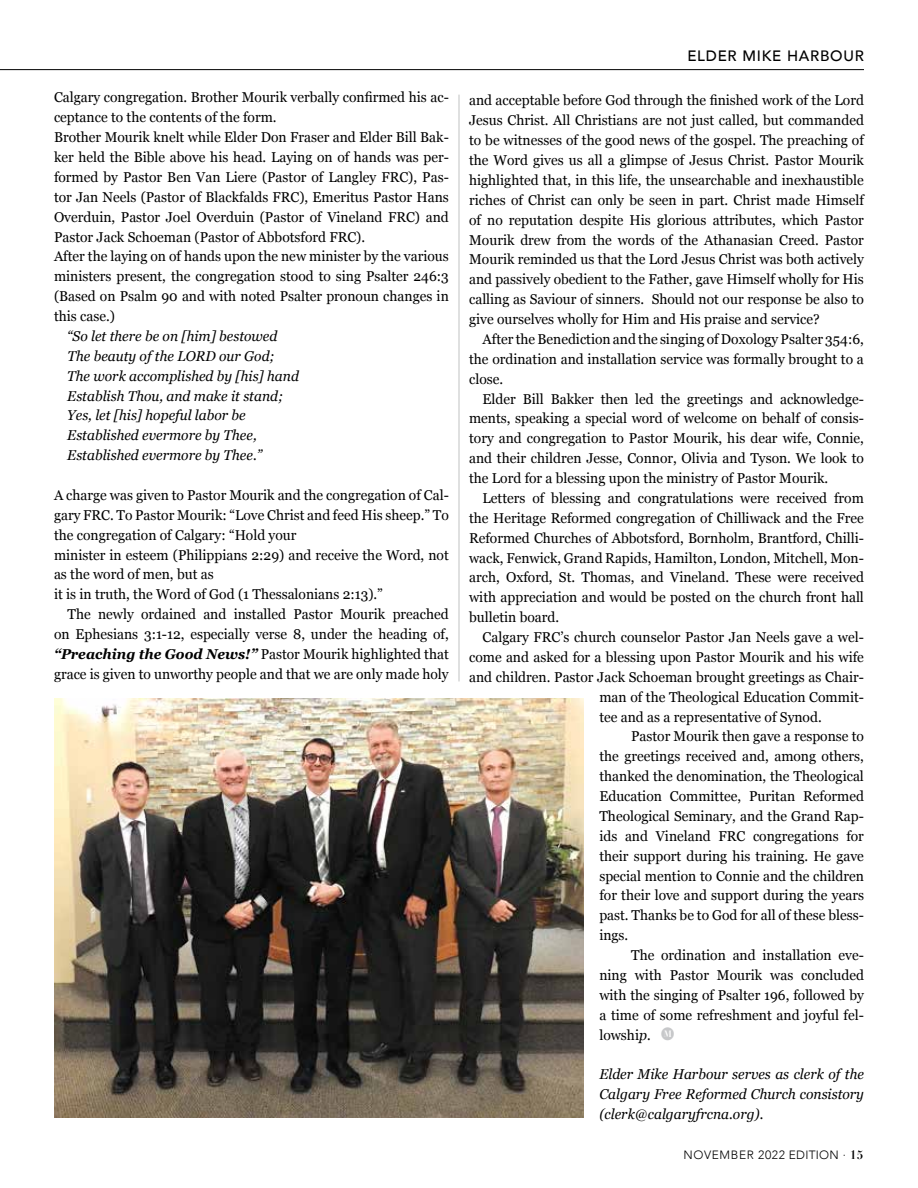
<style>
.page{position:relative;width:918px;height:1188px;background:#fff}
.page>*{position:absolute;margin:0;border:0;box-sizing:border-box;transform-origin:0 0}
.t1{font:500 15px "Avenir";letter-spacing:.05em;color:#000}
.t2{font:14.25px/20px "Georgia";color:#000;text-align:justify}
.t3{font:italic 14.25px/20px "Georgia";color:#000}
.t4{font:300 12px "Avenir";letter-spacing:.05em;color:#000}
.s1{font-weight:700;font-style:italic}
.s2{font-style:italic}
.s3{color:#c7c8ca}
.s4{font-family:"Didot";font-weight:700}
</style>
<div class="page">
<hr style="left:459px;top:95px;width:1px;height:586px;background:#808285">
<hr style="left:0;top:69px;width:864px;height:1px;background:#000">
<img style="left:54px;top:699px;width:529px;height:419px">
<p class="t2" style="left:54px;top:87px;width:396px;text-align:left">Calgary congregation. Brother Mourik verbally confirmed his ac&shy;ceptance to the contents of the form.<br>Brother Mourik knelt while Elder Don Fraser and Elder Bill Bak&shy;ker held the Bible above his head. Laying on of hands was per&shy;formed by Pastor Ben Van Liere (Pastor of Langley FRC), Pas&shy;tor Jan Neels (Pastor of Blackfalds FRC), Emeritus Pastor Hans Overduin, Pastor Joel Overduin (Pastor of Vineland FRC) and Pastor Jack Schoeman (Pastor of Abbotsford FRC).<br>After the laying on of hands upon the new minister by the various ministers present, the congregation stood to sing Psalter 246:3 (Based on Psalm 90 and with noted Psalter pronoun changes in this case.)</p>
<p class="t3" style="left:67px;top:325px;width:233px">“So let there be on [him] bestowed<br>The beauty of the LORD our God;<br>The work accomplished by [his] hand<br>Establish Thou, and make it stand;<br>Yes, let [his] hopeful labor be<br>Established evermore by Thee,<br>Established evermore by Thee.”</p>
<p class="t2" style="left:54px;top:485px;width:396px;text-align:left">A charge was given to Pastor Mourik and the congregation of Cal&shy;gary FRC. To Pastor Mourik: “Love Christ and feed His sheep.” To the congregation of Calgary: “Hold your<br>minister in esteem (Philippians 2:29) and receive the Word, not as the word of men, but as<br>it is in truth, the Word of God (1 Thessalonians 2:13).”</p>
<p class="t2" style="left:54px;top:604px;width:396px;text-indent:14px">The newly ordained and installed Pastor Mourik preached on Ephesians 3:1-12, especially verse 8, under the heading of, <span class="s1">“Preaching the Good News!”</span> Pastor Mourik highlighted that grace is given to unworthy people and that we are only made holy</p>
<p class="t1" style="left:687px;top:43px;width:178px">ELDER MIKE HARBOUR</p>
<p class="t2" style="left:469px;top:90px;width:396px">and acceptable before God through the finished work of the Lord Jesus Christ. All Christians are not just called, but commanded to be witnesses of the good news of the gospel. The preaching of the Word gives us all a glimpse of Jesus Christ. Pastor Mourik highlighted that, in this life, the unsearchable and inexhaustible riches of Christ can only be seen in part. Christ made Himself of no reputation despite His glorious attributes, which Pastor Mourik drew from the words of the Athanasian Creed. Pastor Mourik reminded us that the Lord Jesus Christ was both actively and passively obedient to the Father, gave Himself wholly for His calling as Saviour of sinners. Should not our response be also to give ourselves wholly for Him and His praise and service?</p>
<p class="t2" style="left:469px;top:328px;width:396px;text-indent:14px">After the Benediction and the singing of Doxology Psalter 354:6, the ordination and installation service was formally brought to a close.</p>
<p class="t2" style="left:469px;top:388px;width:396px;text-indent:14px">Elder Bill Bakker then led the greetings and acknowledge&shy;ments, speaking a special word of welcome on behalf of consis&shy;tory and congregation to Pastor Mourik, his dear wife, Connie, and their children Jesse, Connor, Olivia and Tyson. We look to the Lord for a blessing upon the ministry of Pastor Mourik.</p>
<p class="t2" style="left:469px;top:488px;width:396px;text-indent:14px">Letters of blessing and congratulations were received from the Heritage Reformed congregation of Chilliwack and the Free Reformed Churches of Abbotsford, Bornholm, Brantford, Chilli&shy;wack, Fenwick, Grand Rapids, Hamilton, London, Mitchell, Mon&shy;arch, Oxford, St. Thomas, and Vineland. These were received with appreciation and would be posted on the church front hall bulletin board.</p>
<p class="t2" style="left:483px;top:627px;width:383px">Calgary FRC’s church counselor Pastor Jan Neels gave a wel-</p>
<p class="t2" style="left:469px;top:646px;width:396px">come and asked for a blessing upon Pastor Mourik and his wife</p>
<p class="t2" style="left:469px;top:666px;width:396px">and children. Pastor Jack Schoeman brought greetings as Chair-</p>
<p class="t2" style="left:599px;top:686px;width:266px">man of the Theological Education Commit-</p>
<p class="t2" style="left:599px;top:706px;width:224px">tee and as a representative of Synod.</p>
<p class="t2" style="left:631px;top:726px;width:234px">Pastor Mourik then gave a response to</p>
<p class="t2" style="left:599px;top:746px;width:266px">the greetings received and, among others,</p>
<p class="t2" style="left:599px;top:766px;width:266px">thanked the denomination, the Theological</p>
<p class="t2" style="left:599px;top:786px;width:266px">Education Committee, Puritan Reformed</p>
<p class="t2" style="left:599px;top:805px;width:266px">Theological Seminary, and the Grand Rap-</p>
<p class="t2" style="left:599px;top:825px;width:266px">ids and Vineland FRC congregations for</p>
<p class="t2" style="left:599px;top:845px;width:266px">their support during his training. He gave</p>
<p class="t2" style="left:599px;top:865px;width:266px">special mention to Connie and the children</p>
<p class="t2" style="left:599px;top:885px;width:266px">for their love and support during the years</p>
<p class="t2" style="left:599px;top:905px;width:266px">past. Thanks be to God for all of these bless-</p>
<p class="t2" style="left:599px;top:925px;width:30px">ings.</p>
<p class="t2" style="left:631px;top:945px;width:234px">The ordination and installation eve-</p>
<p class="t2" style="left:599px;top:964px;width:266px">ning with Pastor Mourik was concluded</p>
<p class="t2" style="left:599px;top:984px;width:266px">with the singing of Psalter 196, followed by</p>
<p class="t2" style="left:599px;top:1004px;width:266px">a time of some refreshment and joyful fel-</p>
<p class="t2" style="left:599px;top:1024px;width:77px">lowshi<span class="s2">p.</span> <span class="s3">●</span><sup>M</sup></p>
<p class="t3" style="left:599px;top:1064px;width:266px;text-align:justify">Elder Mike Harbour serves as clerk of the Calgary Free Reformed Church consistory (clerk@calgaryfrcna.org).</p>
<p class="t4" style="left:684px;top:1148px;width:181px">NOVEMBER 2022 EDITION · <span class="s4">15</span></p>
</div>
